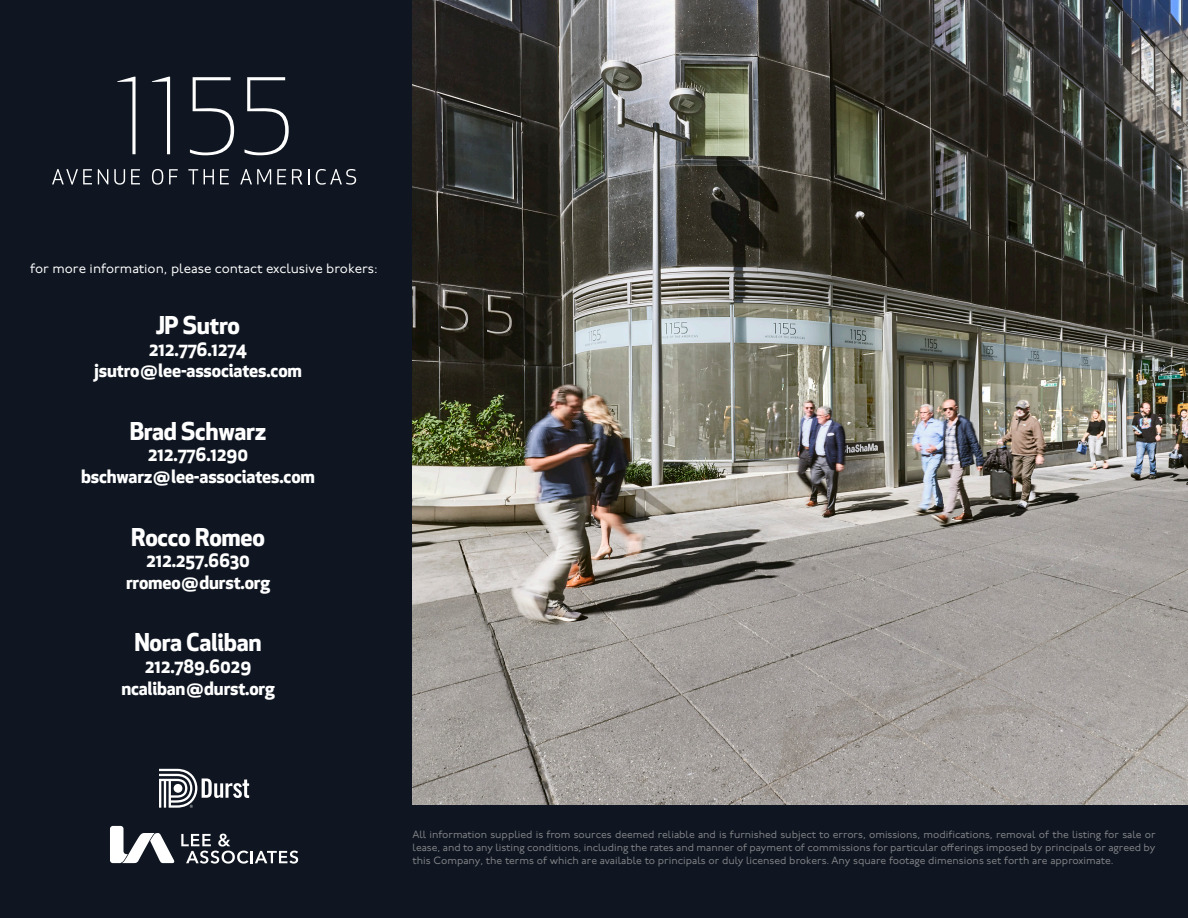
<style>
.page{position:relative;width:1188px;height:918px;background:#0f1621}
.page>*{position:absolute;margin:0;border:0;box-sizing:border-box;transform-origin:0 0}
.Sub_Header{font:700 24px "Apex New";letter-spacing:-.01em;color:#fff}
.t1{font:700 18px "Apex New";letter-spacing:-.01em;color:#fff}
.t2{font:13.5px "P22 Underground";color:#fff}
.Doc_Title_2{font:10.5px/12.6px "P22 Underground";color:#828487;text-align:justify}
</style>
<div class="page">
<svg style="left:181px;top:834px;width:117px;height:30px"></svg>
<svg style="left:110px;top:826px;width:65px;height:37px"></svg>
<img style="left:413px;top:0;width:775px;height:805px">
<svg style="left:159px;top:769px;width:90px;height:39px"></svg>
<svg style="left:52px;top:169px;width:40px;height:16px"></svg>
<svg style="left:98px;top:169px;width:10px;height:15px"></svg>
<svg style="left:114px;top:169px;width:11px;height:16px"></svg>
<svg style="left:131px;top:169px;width:9px;height:15px"></svg>
<svg style="left:152px;top:169px;width:11px;height:16px"></svg>
<svg style="left:169px;top:169px;width:9px;height:15px"></svg>
<svg style="left:188px;top:169px;width:10px;height:15px"></svg>
<svg style="left:204px;top:169px;width:10px;height:15px"></svg>
<svg style="left:220px;top:169px;width:9px;height:15px"></svg>
<svg style="left:240px;top:169px;width:31px;height:15px"></svg>
<svg style="left:277px;top:169px;width:9px;height:15px"></svg>
<svg style="left:292px;top:169px;width:17px;height:15px"></svg>
<svg style="left:316px;top:169px;width:40px;height:16px"></svg>
<svg style="left:152px;top:77px;width:18px;height:77px"></svg>
<svg style="left:117px;top:77px;width:19px;height:77px"></svg>
<svg style="left:190px;top:77px;width:44px;height:78px"></svg>
<svg style="left:245px;top:77px;width:44px;height:78px"></svg>
<p class="t2" style="left:30px;top:260px;width:349px">for more information, please contact exclusive brokers:</p>
<p class="Sub_Header" style="left:156px;top:308px;width:86px">JP Sutro</p>
<p class="t1" style="left:149px;top:336px;width:100px">212.776.1274</p>
<p class="t1" style="left:94px;top:358px;width:209px">jsutro@lee-associates.com</p>
<p class="Sub_Header" style="left:130px;top:414px;width:138px">Brad Schwarz</p>
<p class="t1" style="left:148px;top:442px;width:102px">212.776.1290</p>
<p class="t1" style="left:81px;top:463px;width:235px">bschwarz@lee-associates.com</p>
<p class="Sub_Header" style="left:131px;top:519px;width:135px">Rocco Romeo</p>
<p class="t1" style="left:146px;top:548px;width:106px">212.257.6630</p>
<p class="t1" style="left:126px;top:569px;width:146px">rromeo@durst.org</p>
<p class="Sub_Header" style="left:134px;top:625px;width:129px">Nora Caliban</p>
<p class="t1" style="left:145px;top:653px;width:108px">212.789.6029</p>
<p class="t1" style="left:121px;top:675px;width:155px">ncaliban@durst.org</p>
<p class="Doc_Title_2" style="left:413px;top:829px;width:745px">All information supplied is from sources deemed reliable and is furnished subject to errors, omissions, modifications, removal of the listing for sale or lease, and to any listing conditions, including the rates and manner of payment of commissions for particular offerings imposed by principals or agreed by this Company, the terms of which are available to principals or duly licensed brokers. Any square footage dimensions set forth are approximate.</p>
</div>
